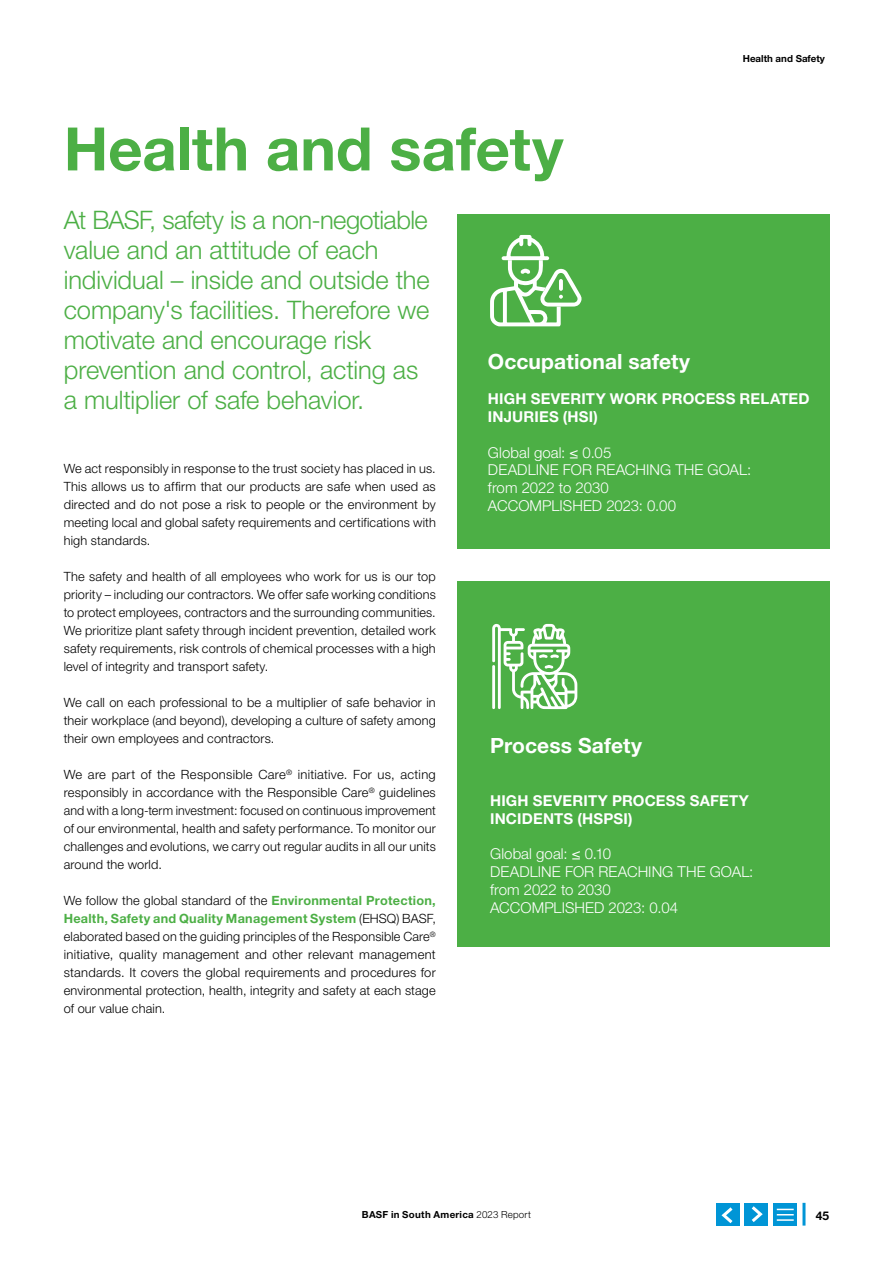
<style>
.page{position:relative;width:893px;height:1263px;background:#fff}
.page>*{position:absolute;margin:0;border:0;box-sizing:border-box;transform-origin:0 0}
.t1{font:700 60px "Helvetica Finanz Std";color:#4caf45}
.t2{font:300 25.5px/30px "Helvetica Finanz Std";letter-spacing:-.005em;color:#4caf45}
.t3{font:700 21px "Helvetica Finanz Std";letter-spacing:.005em;color:#fff}
.t4{font:300 15px/17.7px "Helvetica Finanz Std";letter-spacing:.005em;color:#fff}
.t5{font:700 15px/17.7px "Helvetica Finanz Std";letter-spacing:.01em;color:#fff}
.t6{font:300 12.75px/18px "Helvetica Finanz Std";letter-spacing:.015em;color:#000;text-align:justify}
.t7{font:700 12px "Helvetica Finanz Std";color:#000}
.t8{font:700 9.75px "Helvetica Finanz Std";letter-spacing:.02em;color:#000}
.t9{font:700 9.75px "Helvetica Finanz Std";color:#000}
.s1{font-weight:700;color:#4caf45}
.s2{font-weight:300}
</style>
<div class="page">
<div style="left:457px;top:581px;width:372px;height:366px;background:#4caf45"></div>
<div style="left:457px;top:214px;width:372px;height:335px;background:#4caf45"></div>
<svg style="left:490px;top:235px;width:91px;height:91px"></svg>
<svg style="left:492px;top:624px;width:85px;height:85px"></svg>
<hr style="left:802px;top:1203px;width:3px;height:22px;background:#0095d6">
<div style="left:745px;top:1203px;width:23px;height:23px;background:#0095d6"></div>
<svg style="left:752px;top:1206px;width:11px;height:16px"></svg>
<div style="left:716px;top:1203px;width:23px;height:23px;background:#0095d6"></div>
<svg style="left:721px;top:1207px;width:11px;height:16px"></svg>
<div style="left:773px;top:1203px;width:24px;height:23px;background:#0095d6"></div>
<svg style="left:777px;top:1209px;width:17px;height:12px"></svg>
<p class="t9" style="left:743px;top:53px;width:84px">Health and Safety</p>
<h1 class="t1" style="left:64px;top:113px;width:501px">Health and safety</h1>
<h2 class="t2" style="left:64px;top:204px;width:367px">At BASF, safety is a non-negotiable value and an attitude of each individual – inside and outside the company's facilities. Therefore we motivate and encourage risk prevention and control, acting as a multiplier of safe behavior.</h2>
<h3 class="t3" style="left:488px;top:349px;width:204px">Occupational safety</h3>
<p class="t5" style="left:488px;top:390px;width:323px">HIGH SEVERITY WORK PROCESS RELATED<br>INJURIES (HSI)</p>
<p class="t4" style="left:488px;top:443px;width:265px">Global goal: ≤ 0.05<br>DEADLINE FOR REACHING THE GOAL: from 2022 to 2030<br>ACCOMPLISHED 2023: 0.00</p>
<p class="t6" style="left:64px;top:459px;width:374px">We act responsibly in response to the trust society has placed in us.<br>This allows us to affirm that our products are safe when used as directed and do not pose a risk to people or the environment by meeting local and global safety requirements and certifications with high standards.</p>
<p class="t6" style="left:64px;top:567px;width:374px">The safety and health of all employees who work for us is our top priority – including our contractors. We offer safe working conditions to protect employees, contractors and the surrounding communities.<br>We prioritize plant safety through incident prevention, detailed work safety requirements, risk controls of chemical processes with a high level of integrity and transport safety.</p>
<p class="t6" style="left:64px;top:693px;width:374px">We call on each professional to be a multiplier of safe behavior in their workplace (and beyond), developing a culture of safety among their own employees and contractors.</p>
<p class="t6" style="left:64px;top:765px;width:374px">We are part of the Responsible Care<sup>®</sup> initiative. For us, acting responsibly in accordance with the Responsible Care<sup>®</sup> guidelines and with a long-term investment: focused on continuous improvement of our environmental, health and safety performance. To monitor our challenges and evolutions, we carry out regular audits in all our units around the world.</p>
<p class="t6" style="left:64px;top:891px;width:374px">We follow the global standard of the <span class="s1">Environmental Protection, Health, Safety and Quality Management System</span> (EHSQ) BASF, elaborated based on the guiding principles of the Responsible Care<sup>® </sup>initiative, quality management and other relevant management standards. It covers the global requirements and procedures for environmental protection, health, integrity and safety at each stage of our value chain.</p>
<h3 class="t3" style="left:490px;top:733px;width:153px">Process Safety</h3>
<p class="t5" style="left:490px;top:792px;width:260px">HIGH SEVERITY PROCESS SAFETY<br>INCIDENTS (HSPSI)</p>
<p class="t4" style="left:490px;top:845px;width:265px">Global goal: ≤ 0.10<br>DEADLINE FOR REACHING THE GOAL: from 2022 to 2030<br>ACCOMPLISHED 2023: 0.04</p>
<p class="t8" style="left:362px;top:1208px;width:171px">BASF in South America <span class="s2">2023 Report</span></p>
<p class="t7" style="left:816px;top:1208px;width:15px">45</p>
</div>
